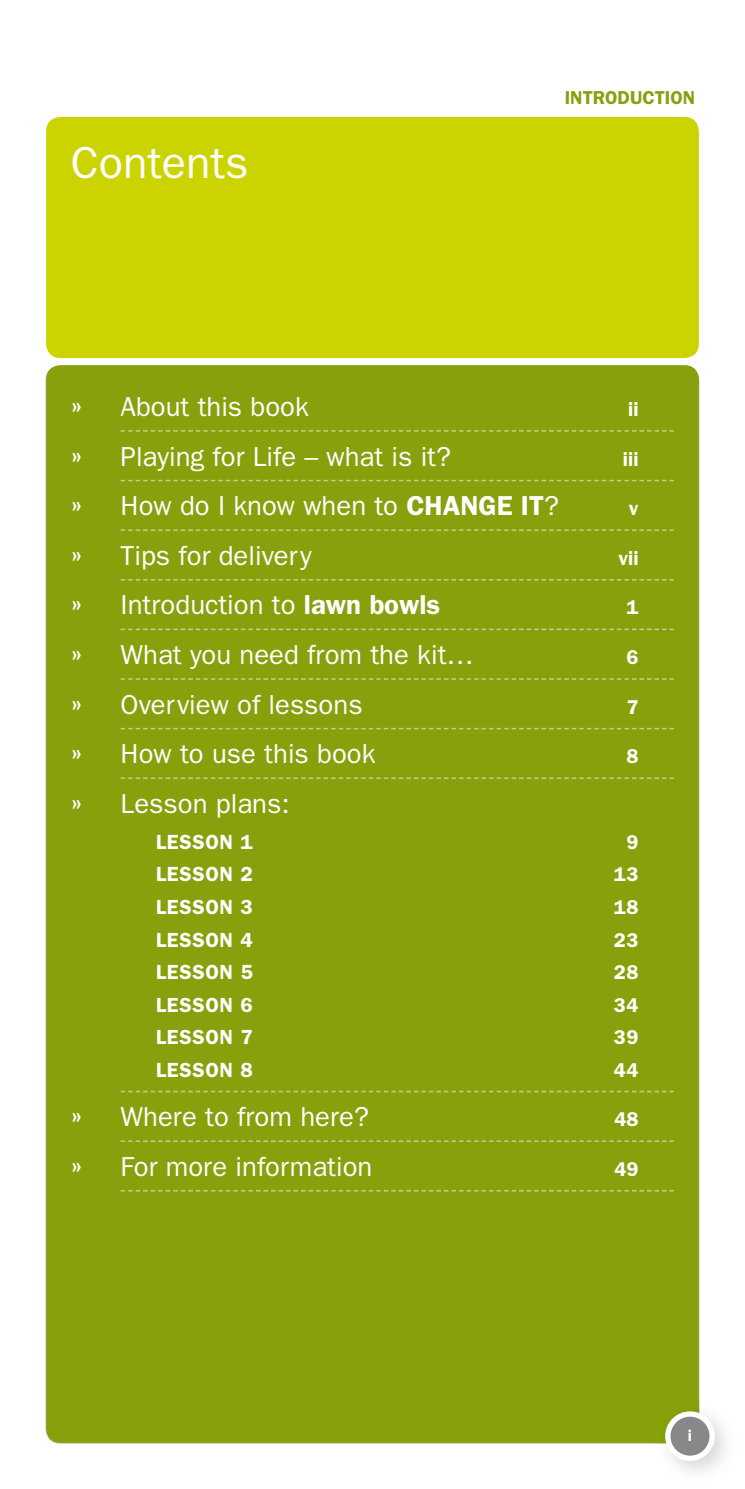
<style>
.page{position:relative;width:745px;height:1489px;background:#fff}
.page>*{position:absolute;margin:0;border:0;box-sizing:border-box;transform-origin:0 0}
.t1{font:45px "Franklin Gothic";color:#fff}
.t2{font:27.5px "Franklin Gothic";color:#fff}
.t3{font:600 20.5px "Franklin Gothic";letter-spacing:.03em;color:#fff}
.t4{font:600 20px "Franklin Gothic";letter-spacing:.015em;color:#fff}
.t5{font:600 18.75px "Franklin Gothic";color:#86a10b}
.t6{font:600 16.25px "Franklin Gothic";color:#fff}
.s1{font-weight:600;font-size:30px}
.s2{font-weight:600}
</style>
<div class="page">
<div style="left:46px;top:365px;width:652px;height:1077px;background:#86a10b;border-radius:14px"></div>
<div style="left:46px;top:117px;width:652px;height:241px;background:#cbd300;border-radius:14px"></div>
<svg style="left:120px;top:430px;width:553px;height:1px"></svg>
<svg style="left:120px;top:480px;width:553px;height:1px"></svg>
<svg style="left:120px;top:529px;width:553px;height:2px"></svg>
<svg style="left:120px;top:579px;width:553px;height:1px"></svg>
<svg style="left:120px;top:628px;width:553px;height:2px"></svg>
<svg style="left:120px;top:678px;width:553px;height:1px"></svg>
<svg style="left:120px;top:727px;width:553px;height:2px"></svg>
<svg style="left:120px;top:777px;width:553px;height:2px"></svg>
<svg style="left:120px;top:1090px;width:553px;height:2px"></svg>
<svg style="left:120px;top:1140px;width:553px;height:1px"></svg>
<svg style="left:120px;top:1190px;width:553px;height:1px"></svg>
<img style="left:655px;top:1400px;width:71px;height:73px">
<img style="left:655px;top:1400px;width:44px;height:43px">
<img style="left:655px;top:1400px;width:43px;height:42px">
<svg style="left:664px;top:1411px;width:50px;height:49px"></svg>
<div style="left:670px;top:1416px;width:39px;height:39px;background:#878889;border-radius:50%"></div>
<h1 class="t1" style="left:71px;top:137px;width:179px">Contents</h1>
<p class="t5" style="left:564px;top:86px;width:132px">INTRODUCTION</p>
<p class="t2" style="left:71px;top:391px;width:239px"><span class="s1">»</span> About this book</p>
<p class="t4" style="left:627px;top:397px;width:12px">ii</p>
<p class="t2" style="left:71px;top:440px;width:381px"><span class="s1">»</span> Playing for Life – what is it?</p>
<p class="t4" style="left:622px;top:447px;width:17px">iii</p>
<p class="t2" style="left:71px;top:490px;width:489px"><span class="s1">»</span> How do I know when to <span class="s2">CHANGE IT</span>?</p>
<p class="t4" style="left:628px;top:496px;width:11px">v</p>
<p class="t2" style="left:71px;top:539px;width:242px"><span class="s1">»</span> Tips for delivery</p>
<p class="t4" style="left:618px;top:546px;width:21px">vii</p>
<p class="t2" style="left:71px;top:589px;width:371px"><span class="s1">»</span> Introduction to <span class="s2">lawn bowls</span></p>
<p class="t4" style="left:626px;top:595px;width:14px">1</p>
<p class="t2" style="left:71px;top:639px;width:404px"><span class="s1">»</span> What you need from the kit…</p>
<p class="t4" style="left:626px;top:645px;width:14px">6</p>
<p class="t2" style="left:71px;top:688px;width:293px"><span class="s1">»</span> Overview of lessons</p>
<p class="t4" style="left:626px;top:695px;width:14px">7</p>
<p class="t2" style="left:71px;top:738px;width:306px"><span class="s1">»</span> How to use this book</p>
<p class="t4" style="left:626px;top:744px;width:14px">8</p>
<p class="t2" style="left:71px;top:787px;width:220px"><span class="s1">»</span> Lesson plans:</p>
<p class="t3" style="left:156px;top:829px;width:98px">LESSON 1</p>
<p class="t4" style="left:626px;top:830px;width:14px">9</p>
<p class="t3" style="left:156px;top:862px;width:98px">LESSON 2</p>
<p class="t4" style="left:613px;top:862px;width:26px">13</p>
<p class="t3" style="left:156px;top:894px;width:98px">LESSON 3</p>
<p class="t4" style="left:613px;top:895px;width:26px">18</p>
<p class="t3" style="left:156px;top:927px;width:98px">LESSON 4</p>
<p class="t4" style="left:613px;top:927px;width:26px">23</p>
<p class="t3" style="left:156px;top:959px;width:98px">LESSON 5</p>
<p class="t4" style="left:613px;top:960px;width:26px">28</p>
<p class="t3" style="left:156px;top:992px;width:98px">LESSON 6</p>
<p class="t4" style="left:613px;top:992px;width:26px">34</p>
<p class="t3" style="left:156px;top:1024px;width:98px">LESSON 7</p>
<p class="t4" style="left:613px;top:1025px;width:26px">39</p>
<p class="t3" style="left:156px;top:1057px;width:98px">LESSON 8</p>
<p class="t4" style="left:613px;top:1057px;width:26px">44</p>
<p class="t2" style="left:71px;top:1100px;width:299px"><span class="s1">»</span> Where to from here?</p>
<p class="t4" style="left:614px;top:1107px;width:26px">48</p>
<p class="t2" style="left:71px;top:1150px;width:303px"><span class="s1">»</span> For more information</p>
<p class="t4" style="left:614px;top:1157px;width:26px">49</p>
<p class="t6" style="left:687px;top:1425px;width:6px">i</p>
</div>
